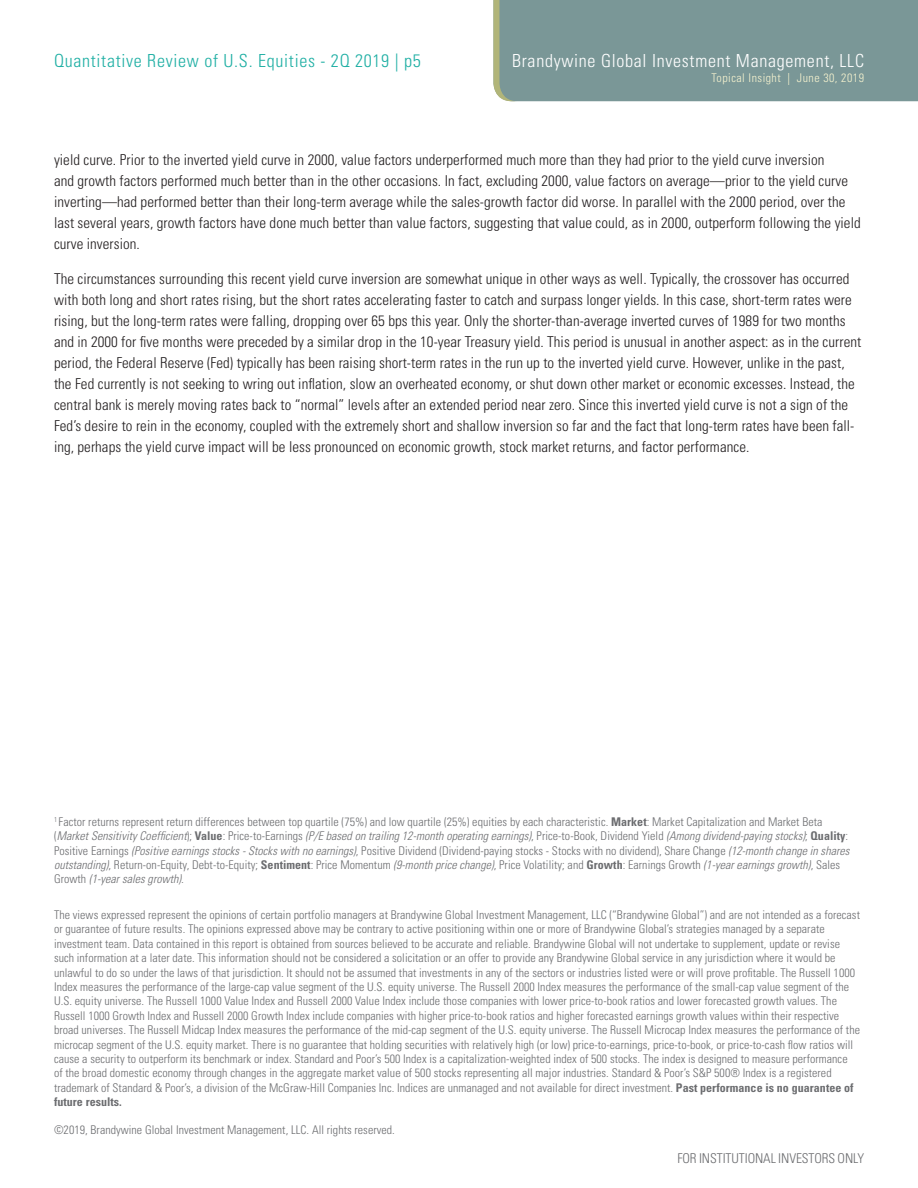
<style>
.page{position:relative;width:918px;height:1188px;background:#fff}
.page>*{position:absolute;margin:0;border:0;box-sizing:border-box;transform-origin:0 0}
.t1{font:300 condensed 18px "Univers LT Std";letter-spacing:.04em;color:#1fafa4}
.t2{font:300 condensed 18px "Univers LT Std";letter-spacing:.04em;color:#fff}
.Body_Text{font:300 condensed 15px/21px "Univers LT Std";letter-spacing:.005em;color:#231f20}
.t3{font:300 condensed 13.5px "Univers LT Std";letter-spacing:-.005em;color:#6c6d70}
.Body_Text-2{font:300 condensed 12px/14.4px "Univers LT Std";letter-spacing:.005em;color:#6c6d70}
.t4{font:300 condensed 12px "Univers LT Std";letter-spacing:.04em;color:#f6f3cf}
.s1{font-weight:700}
.s2{font-style:italic}
</style>
<div class="page">
<div style="left:493px;top:0;width:425px;height:101px;background:#7a9797"></div>
<h1 class="t1" style="left:54px;top:50px;width:368px">Quantitative Review of U.S. Equities - 2Q 2019 | p5</h1>
<h1 class="t2" style="left:512px;top:50px;width:353px">Brandywine Global Investment Management, LLC</h1>
<p class="t4" style="left:712px;top:71px;width:154px">Topical Insight | June 30, 2019</p>
<p class="Body_Text" style="left:54px;top:150px;width:808px">yield curve. Prior to the inverted yield curve in 2000, value factors underperformed much more than they had prior to the yield curve inversion<br>and growth factors performed much better than in the other occasions. In fact, excluding 2000, value factors on average—prior to the yield curve inverting—had performed better than their long-term average while the sales-growth factor did worse. In parallel with the 2000 period, over the last several years, growth factors have done much better than value factors, suggesting that value could, as in 2000, outperform following the yield curve inversion.</p>
<p class="Body_Text" style="left:54px;top:268px;width:809px">The circumstances surrounding this recent yield curve inversion are somewhat unique in other ways as well. Typically, the crossover has occurred with both long and short rates rising, but the short rates accelerating faster to catch and surpass longer yields. In this case, short-term rates were rising, but the long-term rates were falling, dropping over 65 bps this year. Only the shorter-than-average inverted curves of 1989 for two months and in 2000 for five months were preceded by a similar drop in the 10-year Treasury yield. This period is unusual in another aspect: as in the current period, the Federal Reserve (Fed) typically has been raising short-term rates in the run up to the inverted yield curve. However, unlike in the past, the Fed currently is not seeking to wring out inflation, slow an overheated economy, or shut down other market or economic excesses. Instead, the central bank is merely moving rates back to “normal” levels after an extended period near zero. Since this inverted yield curve is not a sign of the Fed’s desire to rein in the economy, coupled with the extremely short and shallow inversion so far and the fact that long-term rates have been fall&shy;ing, perhaps the yield curve impact will be less pronounced on economic growth, stock market returns, and factor performance.</p>
<p class="Body_Text-2" style="left:54px;top:814px;width:797px"><sup>1</sup> Factor returns represent return differences between top quartile (75%) and low quartile (25%) equities by each characteristic. <span class="s1">Market</span>: Market Capitalization and Market Beta (<span class="s2">Market Sensitivity Coefficient</span>); <span class="s1">Value</span>: Price-to-Earnings <span class="s2">(P/E based on trailing 12-month operating earnings)</span>, Price-to-Book, Dividend Yield <span class="s2">(Among dividend-paying stocks)</span>; <span class="s1">Quality</span>:<br>Positive Earnings <span class="s2">(Positive earnings stocks - Stocks with no earnings)</span>, Positive Dividend (Dividend-paying stocks - Stocks with no dividend), Share Change <span class="s2">(12-month change in shares outstanding)</span>, Return-on-Equity, Debt-to-Equity; <span class="s1">Sentiment</span>: Price Momentum <span class="s2">(9-month price change)</span>, Price Volatility; and <span class="s1">Growth</span>: Earnings Growth <span class="s2">(1-year earnings growth)</span>, Sales Growth <span class="s2">(1-year sales growth).</span></p>
<p class="Body_Text-2" style="left:54px;top:907px;width:808px">The views expressed represent the opinions of certain portfolio managers at Brandywine Global Investment Management, LLC (“Brandywine Global”) and are not intended as a forecast or guarantee of future results. The opinions expressed above may be contrary to active positioning within one or more of Brandywine Global’s strategies managed by a separate investment team. Data contained in this report is obtained from sources believed to be accurate and reliable. Brandywine Global will not undertake to supplement, update or revise such information at a later date. This information should not be considered a solicitation or an offer to provide any Brandywine Global service in any jurisdiction where it would be unlawful to do so under the laws of that jurisdiction. It should not be assumed that investments in any of the sectors or industries listed were or will prove profitable. The Russell 1000<br>Index measures the performance of the large-cap value segment of the U.S. equity universe. The Russell 2000 Index measures the performance of the small-cap value segment of the U.S. equity universe. The Russell 1000 Value Index and Russell 2000 Value Index include those companies with lower price-to-book ratios and lower forecasted growth values. The Russell 1000 Growth Index and Russell 2000 Growth Index include companies with higher price-to-book ratios and higher forecasted earnings growth values within their respective broad universes. The Russell Midcap Index measures the performance of the mid-cap segment of the U.S. equity universe. The Russell Microcap Index measures the performance of the microcap segment of the U.S. equity market. There is no guarantee that holding securities with relatively high (or low) price-to-earnings, price-to-book, or price-to-cash flow ratios will cause a security to outperform its benchmark or index. Standard and Poor’s 500 Index is a capitalization-weighted index of 500 stocks. The index is designed to measure performance<br>of the broad domestic economy through changes in the aggregate market value of 500 stocks representing all major industries. Standard &amp; Poor’s S&amp;P 500® Index is a registered trademark of Standard &amp; Poor’s, a division of the McGraw-Hill Companies Inc. Indices are unmanaged and not available for direct investment. <span class="s1">Past performance is no guarantee of future results.</span></p>
<p class="Body_Text-2" style="left:54px;top:1123px;width:342px">©2019, Brandywine Global Investment Management, LLC. All rights reserved.</p>
<p class="t3" style="left:677px;top:1150px;width:188px">FOR INSTITUTIONAL INVESTORS ONLY</p>
</div>
